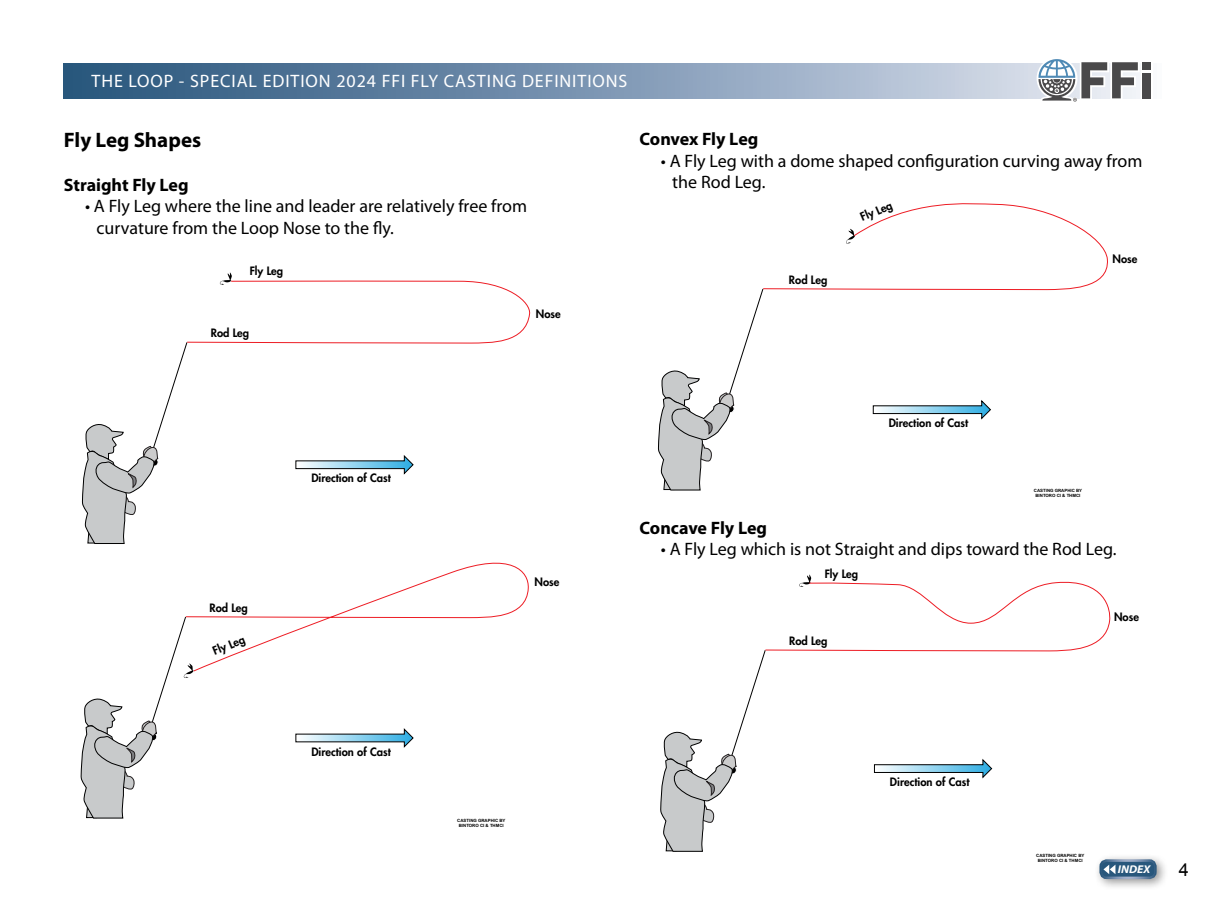
<style>
.page{position:relative;width:1225px;height:918px;background:#fff}
.page>*{position:absolute;margin:0;border:0;box-sizing:border-box;transform-origin:0 0}
.t1{font:700 21px "Myriad Pro";color:#000}
.t2{font:18px/21.6px "Myriad Pro";color:#000}
.t3{font:18px "Myriad Pro";letter-spacing:.05em;color:#fff}
.t4{font:700 18px "Myriad Pro";letter-spacing:-.005em;color:#000}
.t5{font:18px "Arial";color:#000}
.t6{font:800 11.25px "Futura Std";color:#000}
.t7{font:italic 700 11.25px "Myriad Pro";color:#fff;scale:1.06 1}
.t8{font:700 4.35px/5.2px "Arial";color:#000;text-align:center}
</style>
<div class="page">
<svg style="left:64px;top:64px;width:971px;height:34px;background:#7893af"></svg>
<div style="left:1093px;top:853px;width:75px;height:38px;background:#000;opacity:.42"></div>
<div style="left:1100px;top:861px;width:55px;height:17px;background:#28577c;border-radius:6px"></div>
<div style="left:1099px;top:859px;width:57px;height:20px;border:2px solid #fff;border-radius:6px"></div>
<svg style="left:1103px;top:865px;width:12px;height:9px"></svg>
<div style="left:1142px;top:62px;width:9px;height:8px;background:#4a494a"></div>
<div style="left:1142px;top:73px;width:9px;height:25px;background:#4a494a"></div>
<svg style="left:1035px;top:59px;width:105px;height:43px"></svg>
<svg style="left:82px;top:272px;width:449px;height:272px"></svg>
<svg style="left:81px;top:562px;width:448px;height:257px"></svg>
<svg style="left:658px;top:203px;width:450px;height:288px"></svg>
<svg style="left:660px;top:574px;width:451px;height:278px"></svg>
<p class="t3" style="left:91px;top:70px;width:537px">THE LOOP - SPECIAL EDITION 2024 FFI FLY CASTING DEFINITIONS</p>
<p class="t1" style="left:64px;top:127px;width:139px">Fly Leg Shapes</p>
<p class="t4" style="left:64px;top:173px;width:126px">Straight Fly Leg</p>
<p class="t2" style="left:96px;top:195px;width:432px;text-indent:-11px">• A Fly Leg where the line and leader are relatively free from curvature from the Loop Nose to the fly.</p>
<p class="t6" style="left:250px;top:264px;width:35px">Fly Leg</p>
<p class="t6" style="left:211px;top:326px;width:40px">Rod Leg</p>
<p class="t6" style="left:536px;top:307px;width:26px">Nose</p>
<p class="t4" style="left:639px;top:127px;width:120px">Convex Fly Leg</p>
<p class="t2" style="left:672px;top:150px;width:471px;text-indent:-11px">• A Fly Leg with a dome shaped configuration curving away from the Rod Leg.</p>
<p class="t6" style="left:789px;top:273px;width:40px">Rod Leg</p>
<p class="t6" style="left:858px;top:211px;width:35px;rotate:-23deg">Fly Leg</p>
<p class="t6" style="left:1112px;top:251px;width:26px">Nose</p>
<p class="t6" style="left:209px;top:600px;width:40px">Rod Leg</p>
<p class="t6" style="left:211px;top:645px;width:35px;rotate:-22deg">Fly Leg</p>
<p class="t6" style="left:311px;top:471px;width:81px">Direction of Cast</p>
<p class="t6" style="left:534px;top:575px;width:26px">Nose</p>
<p class="t6" style="left:888px;top:416px;width:81px">Direction of Cast</p>
<p class="t8" style="left:1034px;top:488px;width:50px">CASTING GRAPHIC BY<br>BINTORO CI &amp; THMCI</p>
<p class="t4" style="left:639px;top:516px;width:129px">Concave Fly Leg</p>
<p class="t2" style="left:661px;top:538px;width:457px">• A Fly Leg which is not Straight and dips toward the Rod Leg.</p>
<p class="t6" style="left:824px;top:566px;width:35px">Fly Leg</p>
<p class="t6" style="left:789px;top:634px;width:40px">Rod Leg</p>
<p class="t6" style="left:1114px;top:610px;width:26px">Nose</p>
<p class="t6" style="left:311px;top:744px;width:81px">Direction of Cast</p>
<p class="t8" style="left:457px;top:818px;width:50px">CASTING GRAPHIC BY<br>BINTORO CI &amp; THMCI</p>
<p class="t6" style="left:890px;top:775px;width:81px">Direction of Cast</p>
<p class="t8" style="left:1036px;top:853px;width:50px">CASTING GRAPHIC BY<br>BINTORO CI &amp; THMCI</p>
<p class="t7" style="left:1117px;top:862px;width:32px">INDEX</p>
<p class="t5" style="left:1178px;top:858px;width:12px">4</p>
</div>
